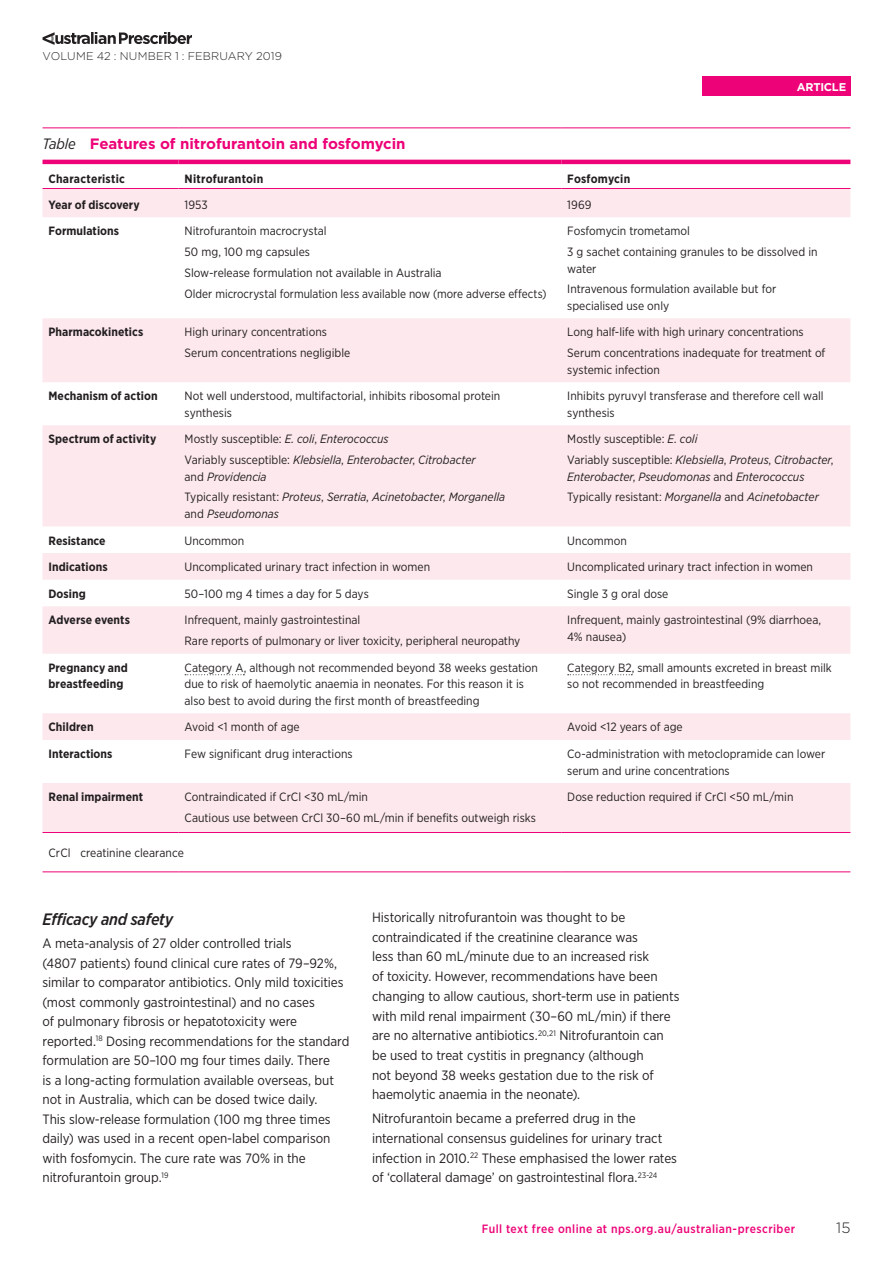
<style>
.page{position:relative;width:893px;height:1263px;background:#fff}
.page>*{position:absolute;margin:0;border:0;box-sizing:border-box;transform-origin:0 0}
.Subheading_Level_2{font:italic 500 16.5px "Gotham Narrow";letter-spacing:-.015em;color:#231f20}
.Table_Fig_Header{font:700 15px "Gotham";letter-spacing:-.005em;color:#ed0277}
.t1{font:300 15px "Gotham";color:#231f20}
.Body_Text{font:13.5px/19.5px "Gotham Narrow";letter-spacing:-.005em;color:#231f20}
.Table_Fig_Text{font:12px/16.5px "Gotham Narrow";color:#231f20}
.Table_Fig_Text-2{font:italic 12px/16.5px "Gotham Narrow";color:#231f20}
.Table_Fig_Text-3{font:700 12px/16.5px "Gotham Narrow";letter-spacing:.005em;color:#231f20}
.t2{font:500 12px "Gotham Narrow";letter-spacing:.035em;color:#ed0277}
.Table_Fig_Column_Hea{font:700 12px "Gotham Narrow";letter-spacing:.02em;color:#231f20}
.Table_Fig_Legend{font:12px "Gotham Narrow";letter-spacing:.005em;color:#231f20}
.t3{font:300 11.25px "Gotham";letter-spacing:.015em;color:#231f20}
.t4{font:700 11.25px "Gotham";letter-spacing:-.02em;color:#fff}
.s1{font-family:"Gotham Narrow";font-weight:400;font-style:italic;color:#231f20}
.s2{font-style:italic}
.s3{font-style:normal}
</style>
<div class="page">
<div style="left:702px;top:77px;width:148px;height:19px;background:#ed0277"></div>
<svg style="left:43px;top:32px;width:149px;height:13px"></svg>
<svg style="left:43px;top:189px;width:807px;height:643px;fill:#fce8ed"></svg>
<hr style="left:43px;top:128px;width:136px;height:1px;background:#ed0277">
<hr style="left:179px;top:128px;width:382px;height:1px;background:#ed0277">
<hr style="left:561px;top:128px;width:289px;height:1px;background:#ed0277">
<hr style="left:43px;top:160px;width:136px;height:4px;background:#ed0277">
<hr style="left:179px;top:160px;width:382px;height:4px;background:#ed0277">
<hr style="left:561px;top:160px;width:289px;height:4px;background:#ed0277">
<hr style="left:43px;top:188px;width:136px;height:1px;background:#ed0277">
<hr style="left:179px;top:188px;width:382px;height:1px;background:#ed0277">
<hr style="left:561px;top:188px;width:289px;height:1px;background:#ed0277">
<hr style="left:43px;top:832px;width:136px;height:1px;background:#ed0277">
<hr style="left:179px;top:832px;width:382px;height:1px;background:#ed0277">
<hr style="left:561px;top:832px;width:289px;height:1px;background:#ed0277">
<hr style="left:43px;top:871px;width:136px;height:1px;background:#ed0277">
<hr style="left:179px;top:871px;width:382px;height:1px;background:#ed0277">
<hr style="left:561px;top:871px;width:289px;height:1px;background:#ed0277">
<svg style="left:185px;top:674px;width:59px;height:1px"></svg>
<svg style="left:568px;top:674px;width:64px;height:1px"></svg>
<p class="t3" style="left:43px;top:48px;width:241px">VOLUME 42 : NUMBER 1 : FEBRUARY 2019</p>
<p class="t4" style="left:797px;top:79px;width:51px">ARTICLE</p>
<p class="Table_Fig_Header" style="left:43px;top:133px;width:364px"><span class="s1">Table</span> Features of nitrofurantoin and fosfomycin</p>
<p class="Table_Fig_Column_Hea" style="left:49px;top:171px;width:78px">Characteristic</p>
<p class="Table_Fig_Column_Hea" style="left:185px;top:171px;width:80px">Nitrofurantoin</p>
<p class="Table_Fig_Column_Hea" style="left:567px;top:171px;width:64px">Fosfomycin</p>
<p class="Table_Fig_Text-3" style="left:49px;top:196px;width:93px">Year of discovery</p>
<p class="Table_Fig_Text" style="left:185px;top:196px;width:25px">1953</p>
<p class="Table_Fig_Text" style="left:567px;top:196px;width:26px">1969</p>
<p class="Table_Fig_Text-3" style="left:49px;top:223px;width:72px">Formulations</p>
<p class="Table_Fig_Text" style="left:185px;top:223px;width:144px">Nitrofurantoin macrocrystal</p>
<p class="Table_Fig_Text" style="left:185px;top:243px;width:127px">50 mg, 100 mg capsules</p>
<p class="Table_Fig_Text" style="left:185px;top:264px;width:258px">Slow-release formulation not available in Australia</p>
<p class="Table_Fig_Text" style="left:185px;top:285px;width:363px">Older microcrystal formulation less available now (more adverse effects)</p>
<p class="Table_Fig_Text" style="left:567px;top:223px;width:124px">Fosfomycin trometamol</p>
<p class="Table_Fig_Text" style="left:567px;top:243px;width:252px">3 g sachet containing granules to be dissolved in water</p>
<p class="Table_Fig_Text" style="left:567px;top:281px;width:211px">Intravenous formulation available but for specialised use only</p>
<p class="Table_Fig_Text-3" style="left:49px;top:324px;width:96px">Pharmacokinetics</p>
<p class="Table_Fig_Text" style="left:185px;top:324px;width:144px">High urinary concentrations</p>
<p class="Table_Fig_Text" style="left:185px;top:344px;width:167px">Serum concentrations negligible</p>
<p class="Table_Fig_Text" style="left:567px;top:324px;width:238px">Long half-life with high urinary concentrations</p>
<p class="Table_Fig_Text" style="left:567px;top:344px;width:260px">Serum concentrations inadequate for treatment of systemic infection</p>
<p class="Table_Fig_Text-3" style="left:49px;top:388px;width:111px">Mechanism of action</p>
<p class="Table_Fig_Text" style="left:185px;top:388px;width:317px">Not well understood, multifactorial, inhibits ribosomal protein synthesis</p>
<p class="Table_Fig_Text" style="left:567px;top:388px;width:258px">Inhibits pyruvyl transferase and therefore cell wall synthesis</p>
<p class="Table_Fig_Text-3" style="left:49px;top:431px;width:109px">Spectrum of activity</p>
<p class="Table_Fig_Text" style="left:185px;top:431px;width:206px">Mostly susceptible: <span class="s2">E. coli</span>, <span class="s2">Enterococcus</span></p>
<p class="Table_Fig_Text-2" style="left:185px;top:451px;width:293px"><span class="s3">Variably susceptible:</span> Klebsiella<span class="s3">,</span> Enterobacter<span class="s3">,</span> Citrobacter <span class="s3">and</span> Providencia</p>
<p class="Table_Fig_Text-2" style="left:185px;top:489px;width:322px"><span class="s3">Typically resistant:</span> Proteus<span class="s3">,</span> Serratia<span class="s3">,</span> Acinetobacter<span class="s3">,</span> Morganella <span class="s3">and</span> Pseudomonas</p>
<p class="Table_Fig_Text" style="left:567px;top:431px;width:132px">Mostly susceptible: <span class="s2">E. coli</span></p>
<p class="Table_Fig_Text-2" style="left:567px;top:451px;width:268px"><span class="s3">Variably susceptible:</span> Klebsiella<span class="s3">,</span> Proteus<span class="s3">,</span> Citrobacter<span class="s3">,<br></span>Enterobacter<span class="s3">,</span> Pseudomonas <span class="s3">and</span> Enterococcus</p>
<p class="Table_Fig_Text-2" style="left:567px;top:489px;width:253px"><span class="s3">Typically resistant:</span> Morganella <span class="s3">and</span> Acinetobacter</p>
<p class="Table_Fig_Text-3" style="left:49px;top:532px;width:59px">Resistance</p>
<p class="Table_Fig_Text" style="left:185px;top:532px;width:61px">Uncommon</p>
<p class="Table_Fig_Text" style="left:567px;top:532px;width:61px">Uncommon</p>
<p class="Table_Fig_Text-3" style="left:49px;top:559px;width:61px">Indications</p>
<p class="Table_Fig_Text" style="left:185px;top:558px;width:247px">Uncomplicated urinary tract infection in women</p>
<p class="Table_Fig_Text" style="left:567px;top:558px;width:247px">Uncomplicated urinary tract infection in women</p>
<p class="Table_Fig_Text-3" style="left:49px;top:585px;width:39px">Dosing</p>
<p class="Table_Fig_Text" style="left:185px;top:585px;width:186px">50–100 mg 4 times a day for 5 days</p>
<p class="Table_Fig_Text" style="left:567px;top:585px;width:103px">Single 3 g oral dose</p>
<p class="Table_Fig_Text-3" style="left:49px;top:612px;width:83px">Adverse events</p>
<p class="Table_Fig_Text" style="left:185px;top:612px;width:177px">Infrequent, mainly gastrointestinal</p>
<p class="Table_Fig_Text" style="left:185px;top:632px;width:337px">Rare reports of pulmonary or liver toxicity, peripheral neuropathy</p>
<p class="Table_Fig_Text" style="left:567px;top:612px;width:255px">Infrequent, mainly gastrointestinal (9% diarrhoea,<br>4% nausea)</p>
<p class="Table_Fig_Text-3" style="left:49px;top:659px;width:81px">Pregnancy and breastfeeding</p>
<p class="Table_Fig_Text" style="left:185px;top:659px;width:355px">Category A, although not recommended beyond 38 weeks gestation due to risk of haemolytic anaemia in neonates. For this reason it is also best to avoid during the first month of breastfeeding</p>
<p class="Table_Fig_Text" style="left:567px;top:659px;width:266px">Category B2, small amounts excreted in breast milk so not recommended in breastfeeding</p>
<p class="Table_Fig_Text-3" style="left:49px;top:719px;width:47px">Children</p>
<p class="Table_Fig_Text" style="left:185px;top:719px;width:117px">Avoid &lt;1 month of age</p>
<p class="Table_Fig_Text" style="left:567px;top:719px;width:117px">Avoid &lt;12 years of age</p>
<p class="Table_Fig_Text-3" style="left:49px;top:745px;width:66px">Interactions</p>
<p class="Table_Fig_Text" style="left:185px;top:745px;width:170px">Few significant drug interactions</p>
<p class="Table_Fig_Text" style="left:567px;top:745px;width:260px">Co-administration with metoclopramide can lower serum and urine concentrations</p>
<p class="Table_Fig_Text-3" style="left:49px;top:788px;width:96px">Renal impairment</p>
<p class="Table_Fig_Text" style="left:185px;top:788px;width:185px">Contraindicated if CrCl &lt;30 mL/min</p>
<p class="Table_Fig_Text" style="left:185px;top:809px;width:353px">Cautious use between CrCl 30–60 mL/min if benefits outweigh risks</p>
<p class="Table_Fig_Text" style="left:567px;top:788px;width:228px">Dose reduction required if CrCl &lt;50 mL/min</p>
<p class="Table_Fig_Legend" style="left:49px;top:845px;width:137px">CrCl creatinine clearance</p>
<p class="Subheading_Level_2" style="left:43px;top:908px;width:132px">Efficacy and safety</p>
<p class="Body_Text" style="left:43px;top:933px;width:308px">A meta-analysis of 27 older controlled trials<br>(4807 patients) found clinical cure rates of 79–92%, similar to comparator antibiotics. Only mild toxicities (most commonly gastrointestinal) and no cases<br>of pulmonary fibrosis or hepatotoxicity were reported.<sup>18</sup> Dosing recommendations for the standard formulation are 50–100 mg four times daily. There<br>is a long-acting formulation available overseas, but not in Australia, which can be dosed twice daily.<br>This slow-release formulation (100 mg three times daily) was used in a recent open-label comparison with fosfomycin. The cure rate was 70% in the nitrofurantoin group.<sup>19</sup></p>
<p class="Body_Text" style="left:372px;top:907px;width:309px">Historically nitrofurantoin was thought to be contraindicated if the creatinine clearance was<br>less than 60 mL/minute due to an increased risk<br>of toxicity. However, recommendations have been changing to allow cautious, short-term use in patients with mild renal impairment (30–60 mL/min) if there are no alternative antibiotics.<sup>20,21</sup> Nitrofurantoin can be used to treat cystitis in pregnancy (although<br>not beyond 38 weeks gestation due to the risk of haemolytic anaemia in the neonate).</p>
<p class="Body_Text" style="left:372px;top:1108px;width:306px">Nitrofurantoin became a preferred drug in the international consensus guidelines for urinary tract infection in 2010.<sup>22</sup> These emphasised the lower rates of ‘collateral damage’ on gastrointestinal flora.<sup>23-24</sup></p>
<p class="t2" style="left:482px;top:1221px;width:315px">Full text free online at nps.org.au/australian-prescriber</p>
<p class="t1" style="left:836px;top:1218px;width:16px">15</p>
</div>
